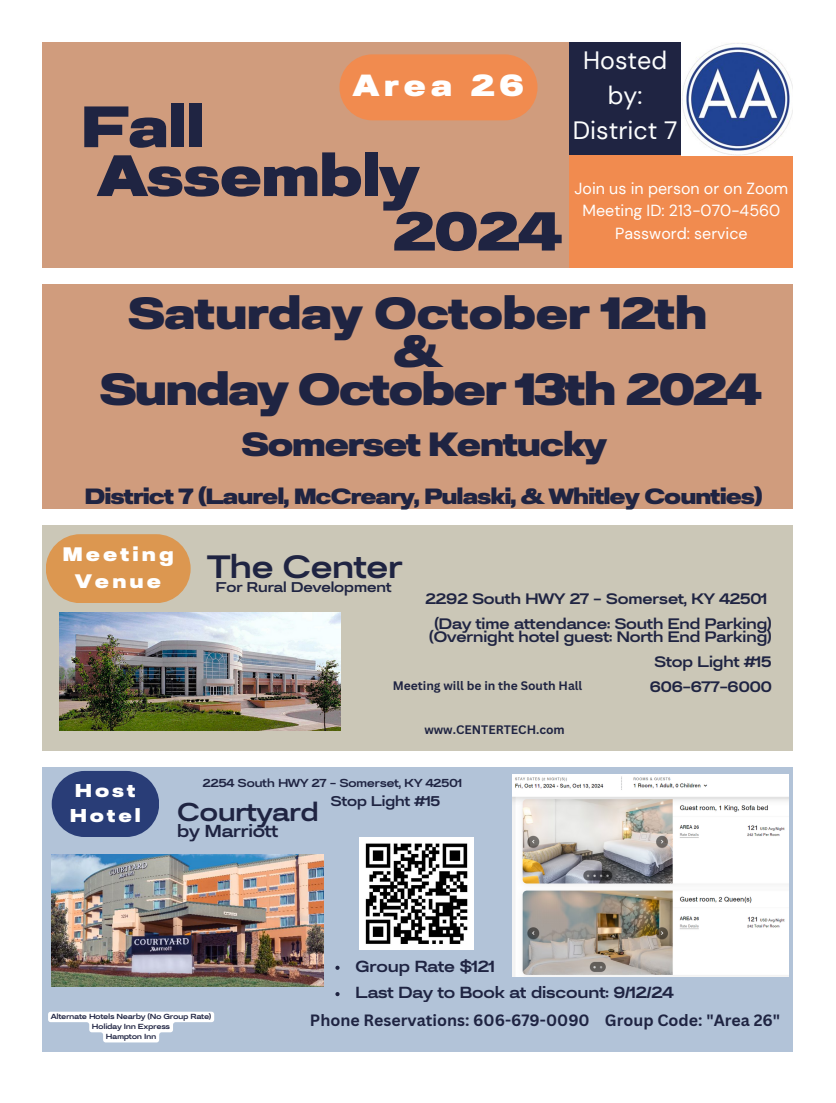
<style>
.page{position:relative;width:836px;height:1103px;background:#fff}
.page>*{position:absolute;margin:0;border:0;box-sizing:border-box;transform-origin:0 0}
.t1{font:800 expanded 58.2px "Prachason Neue";letter-spacing:-.05em;color:#1f2442}
.t2{font:800 expanded 54.6px "Prachason Neue";color:#1f2442}
.t3{font:800 expanded 45.15px "Prachason Neue";letter-spacing:-.075em;color:#1f2442}
.t4{font:800 expanded 45.15px "Prachason Neue";letter-spacing:-.05em;color:#1f2442}
.t5{font:800 expanded 33.6px "Prachason Neue";letter-spacing:-.075em;color:#1f2442}
.t6{font:500 expanded 32.25px "Prachason Neue";letter-spacing:-.05em;color:#1f2442}
.t7{font:800 expanded 30.6px "Prachason Neue";letter-spacing:.125em;color:#fff}
.t8{font:500 expanded 25.8px "Prachason Neue";letter-spacing:-.05em;color:#1f2442}
.t9{font:25.05px/35px "DM Sans";color:#fcfdfd;text-align:center}
.t10{font:800 expanded 22.05px "Prachason Neue";letter-spacing:-.075em;color:#1f2442}
.t11{font:800 expanded 19.5px/27px "Prachason Neue";letter-spacing:.125em;color:#fff;text-align:center}
.t12{font:800 expanded 18.6px/26px "Prachason Neue";letter-spacing:.125em;color:#fff}
.t13{font:500 expanded 17.25px "Prachason Neue";letter-spacing:-.05em;color:#1f2442}
.t14{font:16.05px "DM Sans";color:#fff}
.t15{font:500 expanded 16.05px "Prachason Neue";letter-spacing:-.05em;color:#1f2442}
.t16{font:700 15.9px "Canva Sans";color:#1f2442}
.t17{font:500 expanded 15.15px "Prachason Neue";letter-spacing:-.05em;color:#1f2442}
.t18{font:500 expanded 14.1px "Prachason Neue";letter-spacing:-.05em;color:#1f2442}
.t19{font:700 12px "Canva Sans";color:#1f2442}
.t20{font:500 expanded 11.55px "Prachason Neue";letter-spacing:-.05em;color:#1f2442}
.t21{font:500 expanded 7.35px "Prachason Neue";letter-spacing:-.05em;color:#1f2442}
</style>
<div class="page">
<div style="left:42px;top:42px;width:750px;height:226px;background:#d09c7d"></div>
<div style="left:569px;top:155px;width:223px;height:112px;background:#f18b4f"></div>
<div style="left:339px;top:54px;width:198px;height:66px;background:#f18b4f;border-radius:33px"></div>
<div style="left:569px;top:42px;width:112px;height:113px;background:#1f2442"></div>
<img style="left:681px;top:43px;width:111px;height:112px">
<div style="left:42px;top:284px;width:750px;height:225px;background:#d09c7d"></div>
<div style="left:42px;top:525px;width:750px;height:226px;background:#cbc7b7"></div>
<div style="left:46px;top:534px;width:145px;height:69px;background:#dc9750;border-radius:34px"></div>
<img style="left:59px;top:612px;width:282px;height:118px">
<div style="left:42px;top:767px;width:750px;height:285px;background:#b2c3d8"></div>
<svg style="left:52px;top:771px;width:107px;height:66px;background:#3a4e83"></svg>
<img style="left:52px;top:854px;width:271px;height:132px">
<img style="left:512px;top:774px;width:276px;height:203px">
<img style="left:360px;top:837px;width:113px;height:112px">
<svg style="left:335px;top:965px;width:4px;height:5px"></svg>
<svg style="left:335px;top:992px;width:4px;height:4px"></svg>
<svg style="left:48px;top:1011px;width:166px;height:31px"></svg>
<p class="t7" style="left:352px;top:72px;width:173px">Area 26</p>
<p class="t1" style="left:80px;top:101px;width:126px">Fall</p>
<p class="t1" style="left:97px;top:149px;width:325px">Assembly</p>
<p class="t2" style="left:392px;top:207px;width:171px">2024</p>
<p class="t9" style="left:573px;top:43px;width:106px">Hosted by:<br>District 7</p>
<p class="t14" style="left:574px;top:178px;width:215px">Join us in person or on Zoom</p>
<p class="t14" style="left:582px;top:200px;width:199px">Meeting ID: 213-070-4560</p>
<p class="t14" style="left:615px;top:223px;width:134px">Password: service</p>
<p class="t4" style="left:127px;top:293px;width:582px">Saturday October 12th</p>
<p class="t3" style="left:393px;top:331px;width:50px">&amp;</p>
<p class="t3" style="left:99px;top:368px;width:664px">Sunday October 13th 2024</p>
<p class="t5" style="left:241px;top:429px;width:368px">Somerset Kentucky</p>
<p class="t10" style="left:85px;top:486px;width:680px">District 7 (Laurel, McCreary, Pulaski, &amp; Whitley Counties)</p>
<p class="t11" style="left:62px;top:541px;width:113px">Meeting<br>Venue</p>
<p class="t6" style="left:207px;top:552px;width:198px">The Center</p>
<p class="t18" style="left:215px;top:580px;width:178px">For Rural Development</p>
<p class="t17" style="left:425px;top:592px;width:344px">2292 South HWY 27 - Somerset, KY 42501</p>
<p class="t17" style="left:434px;top:617px;width:339px">(Day time attendance: South End Parking)</p>
<p class="t17" style="left:429px;top:630px;width:344px">(Overnight hotel guest: North End Parking)</p>
<p class="t17" style="left:654px;top:655px;width:119px">Stop Light #15</p>
<p class="t17" style="left:649px;top:680px;width:124px">606-677-6000</p>
<p class="t19" style="left:424px;top:721px;width:142px">www.CENTERTECH.com</p>
<p class="t19" style="left:393px;top:677px;width:191px">Meeting will be in the South Hall</p>
<p class="t12" style="left:70px;top:778px;width:73px">Host<br>Hotel</p>
<p class="t20" style="left:202px;top:778px;width:261px">2254 South HWY 27 - Somerset, KY 42501</p>
<p class="t18" style="left:330px;top:795px;width:112px">Stop Light #15</p>
<p class="t8" style="left:177px;top:800px;width:144px">Courtyard</p>
<p class="t13" style="left:177px;top:822px;width:103px">by Marriott</p>
<p class="t15" style="left:355px;top:959px;width:142px">Group Rate $121</p>
<p class="t15" style="left:355px;top:985px;width:320px">Last Day to Book at discount: 9/12/24</p>
<p class="t21" style="left:51px;top:1013px;width:162px">Alternate Hotels Nearby (No Group Rate)</p>
<p class="t21" style="left:92px;top:1023px;width:80px">Holiday Inn Express</p>
<p class="t21" style="left:106px;top:1033px;width:52px">Hampton Inn</p>
<p class="t16" style="left:310px;top:1009px;width:472px">Phone Reservations: 606-679-0090 Group Code: "Area 26"</p>
</div>
